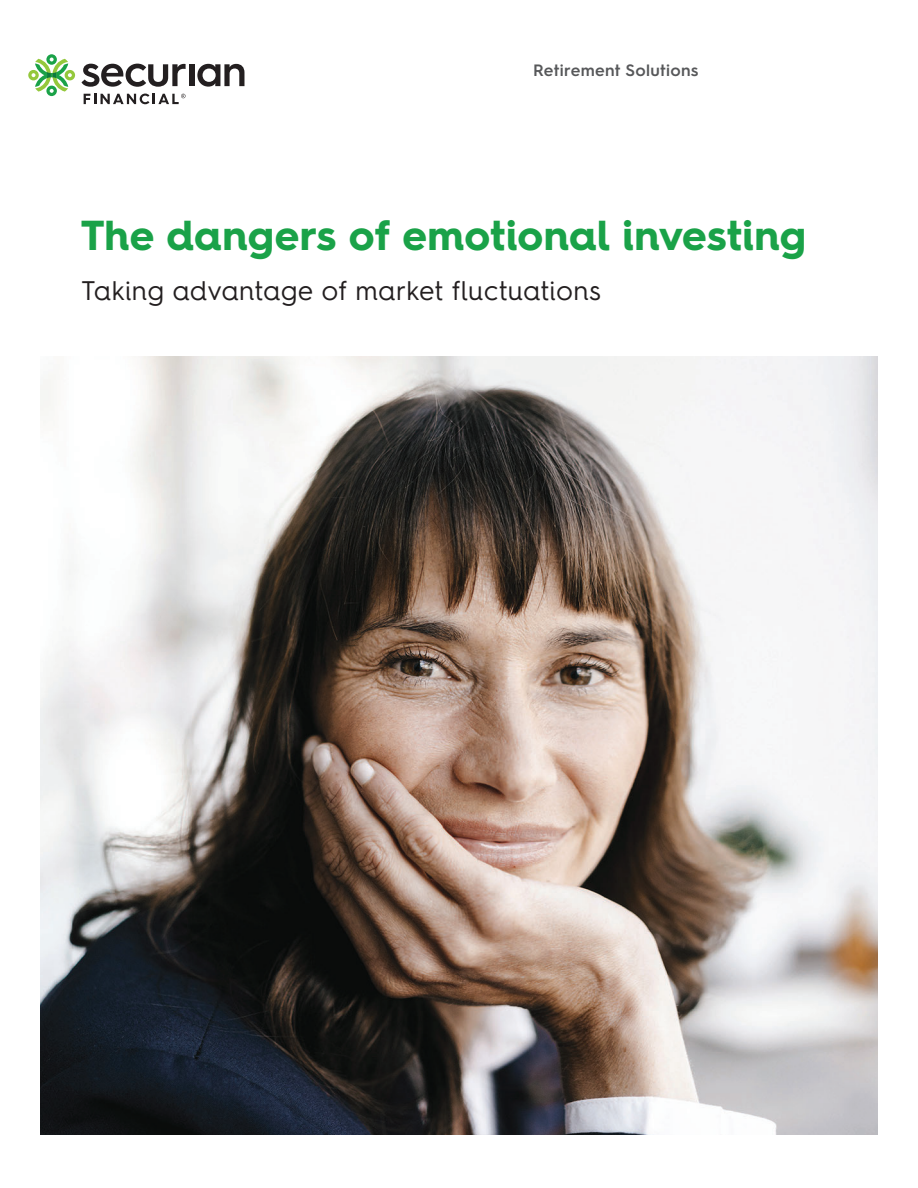
<style>
.page{position:relative;width:918px;height:1188px;background:#fff}
.page>*{position:absolute;margin:0;border:0;box-sizing:border-box;transform-origin:0 0}
.t1{font:700 42px "Hurme Geometric Sans 4";letter-spacing:.005em;color:#1aa248}
.t2{font:27px "Hurme Geometric Sans 4";color:#231f20}
.t3{font:600 16.5px "Hurme Geometric Sans 3";letter-spacing:.015em;color:#57585a}
</style>
<div class="page">
<svg style="left:28px;top:54px;width:47px;height:42px"></svg>
<svg style="left:82px;top:64px;width:104px;height:23px"></svg>
<div style="left:189px;top:64px;width:5px;height:22px;background:#231f20"></div>
<svg style="left:197px;top:64px;width:47px;height:23px"></svg>
<svg style="left:84px;top:94px;width:102px;height:10px"></svg>
<img style="left:40px;top:356px;width:838px;height:778px">
<p class="t3" style="left:533px;top:63px;width:167px">Retirement Solutions</p>
<h1 class="t1" style="left:81px;top:220px;width:727px">The dangers of emotional investing</h1>
<p class="t2" style="left:81px;top:281px;width:522px">Taking advantage of market fluctuations</p>
</div>
